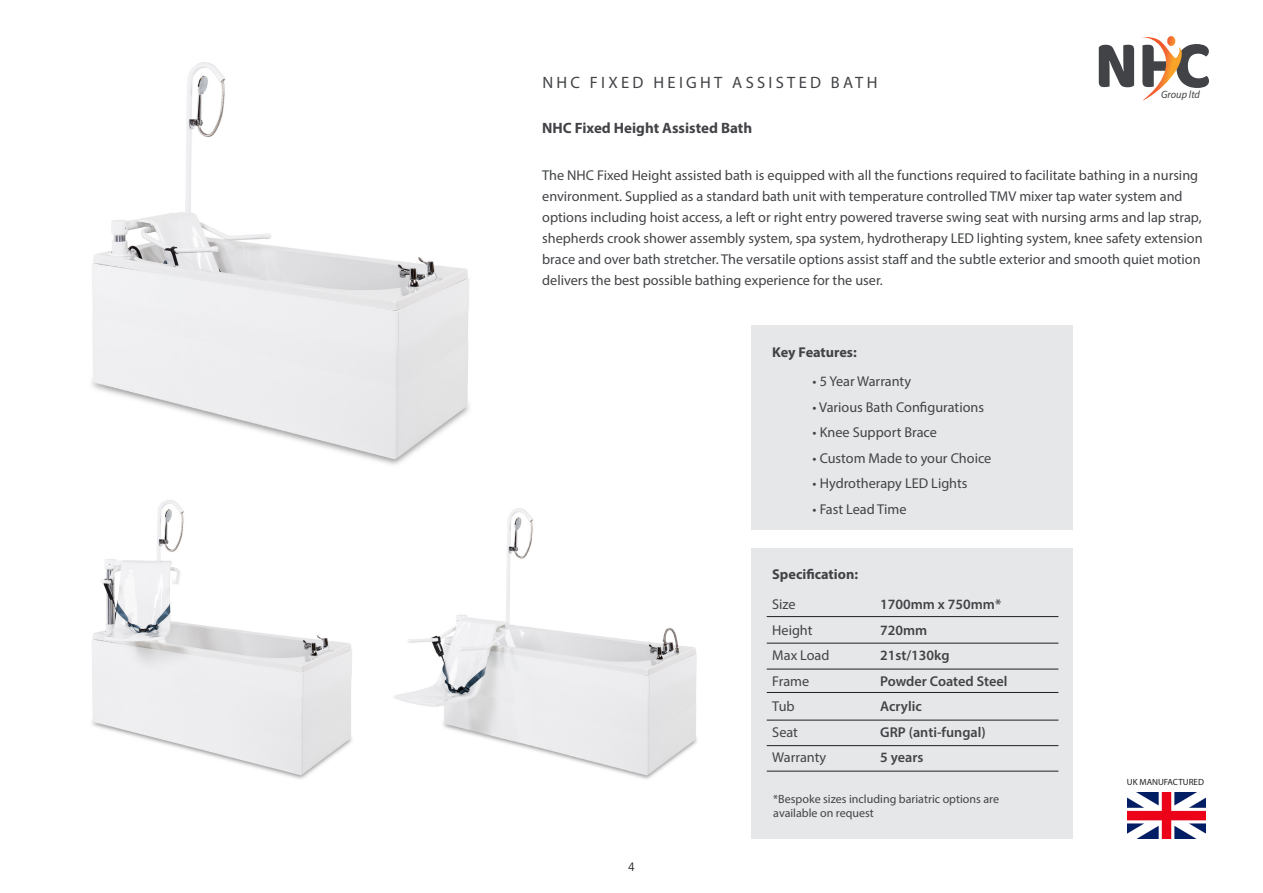
<style>
.page{position:relative;width:1263px;height:893px;background:#fff}
.page>*{position:absolute;margin:0;border:0;box-sizing:border-box;transform-origin:0 0}
.t1{font:16.5px "Myriad Pro";letter-spacing:.2em;color:#414346}
.t2{font:700 15px "Myriad Pro";color:#414346}
.t3{font:14.25px/21px "Myriad Pro";color:#414346}
.t4{font:600 14.25px "Myriad Pro";color:#414346}
.t5{font:700 14.25px "Myriad Pro";color:#414346}
.t6{font:12px/14.4px "Myriad Pro";color:#414346}
.t7{font:12px "Avenir";color:#231f20}
.t8{font:italic 10.65px "Myriad Pro";color:#414346}
.t9{font:9px "Myriad Pro";color:#231f20}
</style>
<div class="page">
<svg style="left:1099px;top:36px;width:110px;height:64px"></svg>
<div style="left:751px;top:325px;width:322px;height:205px;background:#e6e7e9"></div>
<div style="left:751px;top:549px;width:322px;height:290px;background:#e6e7e9"></div>
<hr style="left:767px;top:616px;width:291px;height:1px;background:#231f20">
<hr style="left:767px;top:643px;width:291px;height:1px;background:#231f20">
<hr style="left:767px;top:669px;width:291px;height:1px;background:#231f20">
<hr style="left:767px;top:692px;width:291px;height:1px;background:#231f20">
<hr style="left:767px;top:720px;width:291px;height:1px;background:#231f20">
<hr style="left:767px;top:745px;width:291px;height:1px;background:#231f20">
<hr style="left:767px;top:771px;width:291px;height:1px;background:#231f20">
<img style="left:1128px;top:793px;width:77px;height:46px">
<img style="left:91px;top:62px;width:378px;height:403px">
<img style="left:394px;top:508px;width:303px;height:271px">
<img style="left:92px;top:500px;width:260px;height:279px">
<p class="t1" style="left:542px;top:72px;width:337px">NHC FIXED HEIGHT ASSISTED BATH</p>
<p class="t2" style="left:542px;top:118px;width:211px">NHC Fixed Height Assisted Bath</p>
<p class="t8" style="left:1161px;top:88px;width:40px">Group ltd</p>
<p class="t3" style="left:542px;top:164px;width:662px">The NHC Fixed Height assisted bath is equipped with all the functions required to facilitate bathing in a nursing environment. Supplied as a standard bath unit with temperature controlled TMV mixer tap water system and options including hoist access, a left or right entry powered traverse swing seat with nursing arms and lap strap, shepherds crook shower assembly system, spa system, hydrotherapy LED lighting system, knee safety extension brace and over bath stretcher. The versatile options assist staff and the subtle exterior and smooth quiet motion delivers the best possible bathing experience for the user.</p>
<p class="t5" style="left:772px;top:343px;width:86px">Key Features:</p>
<p class="t3" style="left:813px;top:371px;width:100px">• 5 Year Warranty</p>
<p class="t3" style="left:813px;top:396px;width:173px">• Various Bath Configurations</p>
<p class="t3" style="left:813px;top:422px;width:126px">• Knee Support Brace</p>
<p class="t3" style="left:813px;top:447px;width:180px">• Custom Made to your Choice</p>
<p class="t3" style="left:813px;top:473px;width:156px">• Hydrotherapy LED Lights</p>
<p class="t3" style="left:813px;top:498px;width:95px">• Fast Lead Time</p>
<p class="t5" style="left:772px;top:565px;width:87px">Specification:</p>
<p class="t7" style="left:628px;top:860px;width:8px">4</p>
<p class="t3" style="left:772px;top:594px;width:25px">Size</p>
<p class="t4" style="left:880px;top:596px;width:122px">1700mm x 750mm*</p>
<p class="t3" style="left:772px;top:619px;width:42px">Height</p>
<p class="t4" style="left:880px;top:621px;width:49px">720mm</p>
<p class="t3" style="left:772px;top:645px;width:59px">Max Load</p>
<p class="t4" style="left:880px;top:647px;width:71px">21st/130kg</p>
<p class="t3" style="left:772px;top:670px;width:39px">Frame</p>
<p class="t4" style="left:880px;top:672px;width:129px">Powder Coated Steel</p>
<p class="t3" style="left:772px;top:696px;width:24px">Tub</p>
<p class="t4" style="left:880px;top:698px;width:43px">Acrylic</p>
<p class="t3" style="left:772px;top:721px;width:27px">Seat</p>
<p class="t4" style="left:880px;top:723px;width:107px">GRP (anti-fungal)</p>
<p class="t3" style="left:772px;top:747px;width:56px">Warranty</p>
<p class="t4" style="left:880px;top:749px;width:45px">5 years</p>
<p class="t6" style="left:773px;top:791px;width:227px">*Bespoke sizes including bariatric options are available on request</p>
<p class="t9" style="left:1127px;top:777px;width:79px">UK MANUFACTURED</p>
</div>
